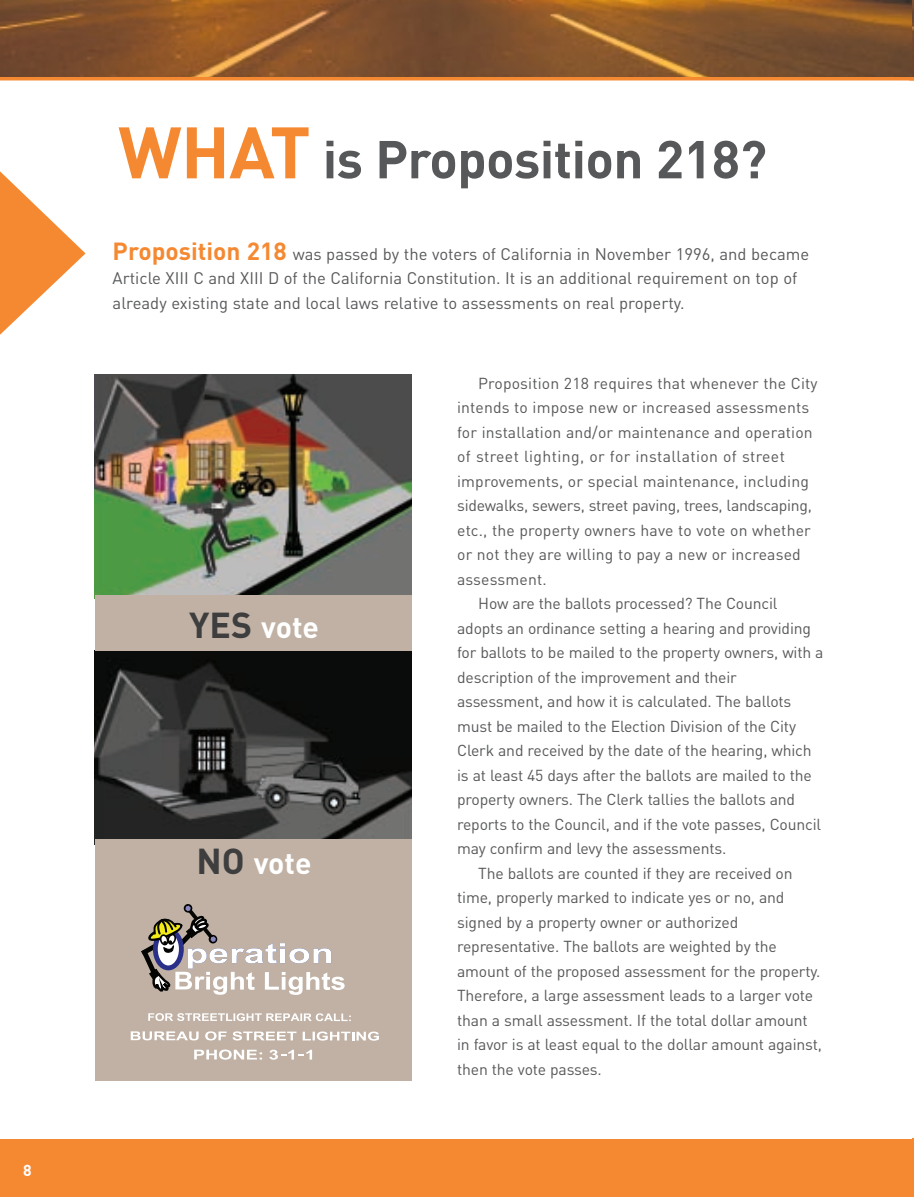
<style>
.page{position:relative;width:914px;height:1197px;background:#fff}
.page>*{position:absolute;margin:0;border:0;box-sizing:border-box;transform-origin:0 0}
.t1{font:700 52.5px "DIN";letter-spacing:-.01em;color:#57585a}
.t2{font:700 30.1px "DIN";letter-spacing:-.005em;color:#fff}
.t3{font:16.62px/24.5px "DIN";color:#57585a}
.t4{font:15.75px "DIN";letter-spacing:-.01em;color:#57585a}
.t5{font:15.75px "DIN";letter-spacing:.01em;color:#57585a}
.t6{font:15.75px "DIN";letter-spacing:.025em;color:#57585a}
.t7{font:700 15.75px "DIN";color:#fff}
.s1{font-size:71.58px;color:#f58932}
.s2{font-weight:700;font-size:24.5px;color:#f58932}
.s3{font-size:35.7px;color:#3e3e3f}
</style>
<div class="page">
<div style="left:0;top:1139px;width:914px;height:58px;background:#f58932"></div>
<img style="left:0;top:0;width:912px;height:77px">
<img style="left:912px;top:0;width:2px;height:77px">
<hr style="left:0;top:77px;width:914px;height:3px;background:#f58932">
<img style="left:95px;top:374px;width:316px;height:222px">
<img style="left:95px;top:651px;width:316px;height:188px">
<div style="left:95px;top:839px;width:316px;height:242px;background:#c0b1a4"></div>
<div style="left:95px;top:596px;width:316px;height:55px;background:#c0b1a4"></div>
<svg style="left:141px;top:905px;width:203px;height:90px"></svg>
<svg style="left:148px;top:1013px;width:203px;height:8px"></svg>
<svg style="left:131px;top:1031px;width:68px;height:9px"></svg>
<svg style="left:205px;top:1031px;width:21px;height:9px"></svg>
<svg style="left:232px;top:1031px;width:64px;height:10px"></svg>
<svg style="left:302px;top:1031px;width:77px;height:10px"></svg>
<svg style="left:194px;top:1050px;width:68px;height:10px"></svg>
<svg style="left:269px;top:1050px;width:43px;height:10px"></svg>
<svg style="left:0;top:171px;width:85px;height:164px"></svg>
<p class="t7" style="left:23px;top:1162px;width:10px">8</p>
<h1 class="t1" style="left:118px;top:130px;width:650px"><span class="s1">WHAT</span> is Proposition 218?</h1>
<p class="t3" style="left:113px;top:242px;width:698px"><span class="s2">Proposition 218</span> was passed by the voters of California in November 1996, and became<br>Article XIII C and XIII D of the California Constitution. It is an additional requirement on top of already existing state and local laws relative to assessments on real property.</p>
<h2 class="t2" style="left:189px;top:610px;width:131px"><span class="s3">YES</span> vote</h2>
<h2 class="t2" style="left:196px;top:846px;width:117px"><span class="s3">NO</span> vote</h2>
<p class="t5" style="left:478px;top:374px;width:341px">Proposition 218 requires that whenever the City</p>
<p class="t5" style="left:457px;top:399px;width:353px">intends to impose new or increased assessments</p>
<p class="t5" style="left:457px;top:423px;width:357px">for installation and/or maintenance and operation</p>
<p class="t6" style="left:457px;top:448px;width:329px">of street lighting, or for installation of street</p>
<p class="t5" style="left:457px;top:472px;width:353px">improvements, or special maintenance, including</p>
<p class="t4" style="left:457px;top:497px;width:356px">sidewalks, sewers, street paving, trees, landscaping,</p>
<p class="t5" style="left:457px;top:521px;width:355px">etc., the property owners have to vote on whether</p>
<p class="t5" style="left:457px;top:546px;width:345px">or not they are willing to pay a new or increased</p>
<p class="t5" style="left:457px;top:570px;width:91px">assessment.</p>
<p class="t4" style="left:478px;top:595px;width:301px">How are the ballots processed? The Council</p>
<p class="t4" style="left:457px;top:619px;width:355px">adopts an ordinance setting a hearing and providing</p>
<p class="t4" style="left:457px;top:644px;width:368px">for ballots to be mailed to the property owners, with a</p>
<p class="t4" style="left:457px;top:668px;width:281px">description of the improvement and their</p>
<p class="t4" style="left:457px;top:693px;width:336px">assessment, and how it is calculated. The ballots</p>
<p class="t4" style="left:457px;top:717px;width:340px">must be mailed to the Election Division of the City</p>
<p class="t4" style="left:457px;top:742px;width:356px">Clerk and received by the date of the hearing, which</p>
<p class="t4" style="left:457px;top:766px;width:356px">is at least 45 days after the ballots are mailed to the</p>
<p class="t4" style="left:457px;top:791px;width:339px">property owners. The Clerk tallies the ballots and</p>
<p class="t4" style="left:457px;top:815px;width:365px">reports to the Council, and if the vote passes, Council</p>
<p class="t4" style="left:457px;top:840px;width:271px">may confirm and levy the assessments.</p>
<p class="t4" style="left:478px;top:864px;width:316px">The ballots are counted if they are received on</p>
<p class="t4" style="left:457px;top:889px;width:329px">time, properly marked to indicate yes or no, and</p>
<p class="t4" style="left:457px;top:913px;width:282px">signed by a property owner or authorized</p>
<p class="t4" style="left:457px;top:938px;width:321px">representative. The ballots are weighted by the</p>
<p class="t4" style="left:457px;top:962px;width:365px">amount of the proposed assessment for the property.</p>
<p class="t4" style="left:457px;top:987px;width:357px">Therefore, a large assessment leads to a larger vote</p>
<p class="t4" style="left:457px;top:1011px;width:352px">than a small assessment. If the total dollar amount</p>
<p class="t4" style="left:457px;top:1036px;width:366px">in favor is at least equal to the dollar amount against,</p>
<p class="t4" style="left:457px;top:1060px;width:146px">then the vote passes.</p>
</div>
